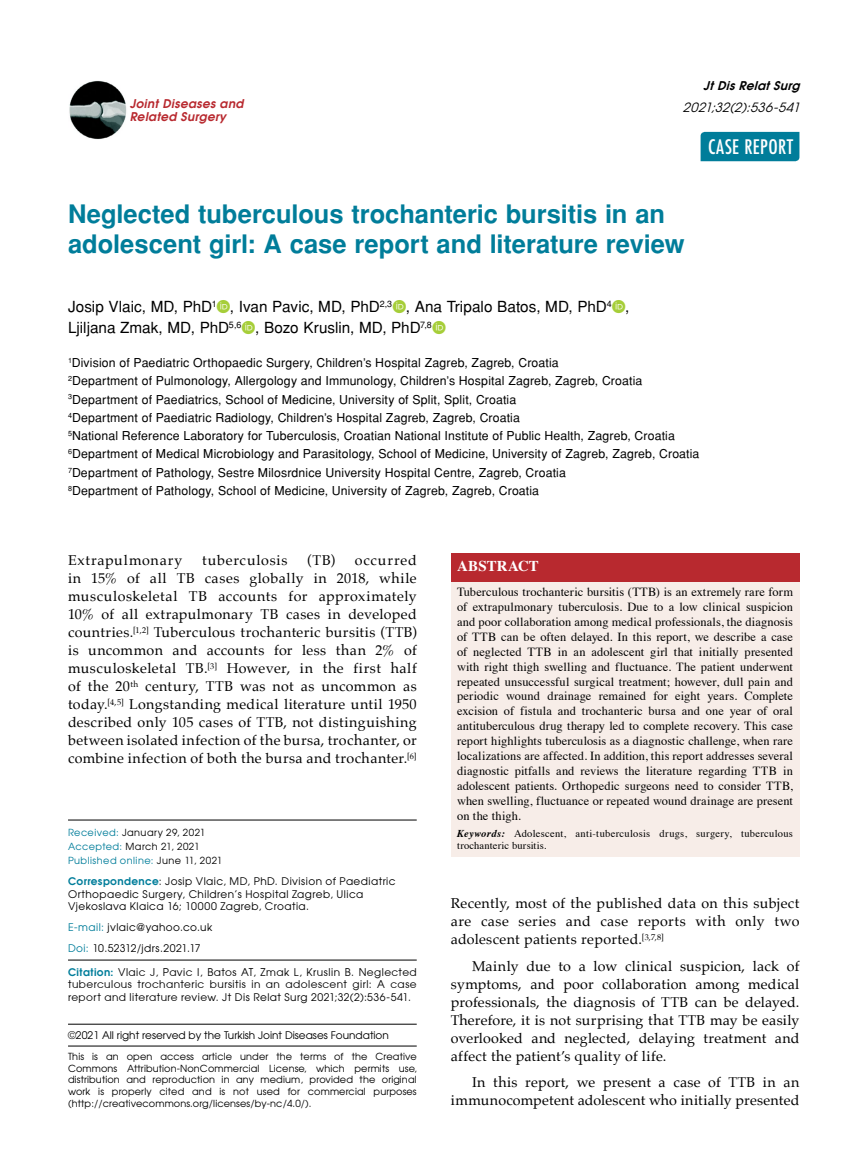
<style>
.page{position:relative;width:859px;height:1170px;background:#fff}
.page>*{position:absolute;margin:0;border:0;box-sizing:border-box;transform-origin:0 0}
.t1{font:700 25.5px/30.6px "Helvetica Tr";color:#007d9a}
.t2{font:500 condensed 19.5px "Futura";letter-spacing:.02em;color:#fff}
.t3{font:15.3px/21.3px "Helvetica Normal Tr";color:#000}
.t4{font:700 15px "Times";letter-spacing:.01em;color:#fff}
.t5{font:14.25px/18px "Palatino";letter-spacing:.025em;color:#000;text-align:justify}
.t6{font:14.25px "Palatino";letter-spacing:.05em;color:#000}
.t7{font:14.25px "Palatino";letter-spacing:.055em;color:#000}
.t8{font:italic 12.75px "Avant Garde Tr";color:#000}
.t9{font:12.45px/14.9px "Times";letter-spacing:.01em;color:#000;text-align:justify}
.t10{font:12.3px/18.3px "Helvetica Normal Tr";letter-spacing:.01em;color:#000}
.t11{font:12px/13.5px "Avant Garde Bold Italic Tr";letter-spacing:.03em;color:#b8292f}
.t12{font:italic 12px "Avant Garde Bold Tr";color:#000}
.t13{font:10.5px/12.3px "Avant Garde Tr";letter-spacing:.04em;color:#000}
.t14{font:10.5px/12.6px "Avant Garde";letter-spacing:.045em;color:#000}
.t15{font:10.5px/12.6px "Times";letter-spacing:.025em;color:#000}
.t16{font:10.5px "Avant Garde Tr";color:#000}
.t17{font:9.75px/11.7px "Avant Garde Tr";letter-spacing:.015em;color:#000;text-align:justify}
.t18{font:9.75px/14.4px "Avant Garde Tr";letter-spacing:.045em;color:#000}
.s1{color:#007d9a}
.s2{font-family:"Avant Garde Bold Tr";color:#007d9a}
.s3{font-family:"Avant Garde"}
.s4{font-weight:700;font-style:italic}
</style>
<div class="page">
<img style="left:69px;top:81px;width:58px;height:58px">
<div style="left:701px;top:132px;width:98px;height:29px;background:#007d9a"></div>
<div style="left:451px;top:580px;width:348px;height:276px;background:#f7ede8"></div>
<div style="left:451px;top:553px;width:348px;height:29px;background:#b8292f"></div>
<hr style="left:68px;top:959px;width:349px;height:1px;background:#000">
<hr style="left:68px;top:819px;width:349px;height:1px;background:#000">
<hr style="left:68px;top:1045px;width:349px;height:1px;background:#000">
<hr style="left:68px;top:1023px;width:349px;height:1px;background:#000">
<p class="t11" style="left:130px;top:96px;width:115px">Joint Diseases and<br>Related Surgery</p>
<p class="t12" style="left:703px;top:77px;width:102px">JtDisRelatSurg</p>
<p class="t8" style="left:683px;top:99px;width:122px">2021;32(2):536-541</p>
<h2 class="t2" style="left:708px;top:135px;width:87px">CASE REPORT</h2>
<h1 class="t1" style="left:68px;top:198px;width:618px">Neglected tuberculous trochanteric bursitis in an adolescent girl: A case report and literature review</h1>
<p class="t3" style="left:68px;top:296px;width:563px">Josip Vlaic, MD, PhD<sup>1</sup> , Ivan Pavic, MD, PhD<sup>2,3</sup> , Ana Tripalo Batos, MD, PhD<sup>4</sup> ,<br>Ljiljana Zmak, MD, PhD<sup>5,6</sup> , Bozo Kruslin, MD, PhD<sup>7,8</sup></p>
<p class="t10" style="left:68px;top:353px;width:633px"><sup>1</sup>Division of Paediatric Orthopaedic Surgery, Children’s Hospital Zagreb, Zagreb, Croatia<br><sup>2</sup>Department of Pulmonology, Allergology and Immunology, Children’s Hospital Zagreb, Zagreb, Croatia <sup>3</sup>Department of Paediatrics, School of Medicine, University of Split, Split, Croatia<br><sup>4</sup>Department of Paediatric Radiology, Children’s Hospital Zagreb, Zagreb, Croatia<br><sup>5</sup>National Reference Laboratory for Tuberculosis, Croatian National Institute of Public Health, Zagreb, Croatia <sup>6</sup>Department of Medical Microbiology and Parasitology, School of Medicine, University of Zagreb, Zagreb, Croatia <sup>7</sup>Department of Pathology, Sestre Milosrdnice University Hospital Centre, Zagreb, Croatia<br><sup>8</sup>Department of Pathology, School of Medicine, University of Zagreb, Zagreb, Croatia</p>
<p class="t6" style="left:68px;top:548px;width:116px">Extrapulmonary</p>
<p class="t7" style="left:202px;top:548px;width:87px">tuberculosis</p>
<p class="t5" style="left:307px;top:551px;width:30px">(TB)</p>
<p class="t5" style="left:68px;top:551px;width:350px;text-indent:287px">occurred in 15% of all TB cases globally in 2018, while musculoskeletal TB accounts for approximately 10% of all extrapulmonary TB cases in developed countries.<sup>[1,2]</sup> Tuberculous trochanteric bursitis (TTB) is uncommon and accounts for less than 2% of musculoskeletal TB.<sup>[3]</sup> However, in the first half of the 20<sup>th</sup> century, TTB was not as uncommon as today.<sup>[4,5]</sup> Longstanding medical literature until 1950 described only 105 cases of TTB, not distinguishing between isolated infection of the bursa, trochanter, or combine infection of both the bursa and trochanter.<sup>[6]</sup></p>
<p class="t18" style="left:68px;top:824px;width:156px"><span class="s1">Received:</span> January 29, 2021<br><span class="s1">Accepted:</span> March 21, 2021<br><span class="s1">Published online:</span> June 11, 2021</p>
<p class="t13" style="left:68px;top:875px;width:329px"><span class="s2">Correspondence</span>: Josip Vlaic, MD, PhD. Division of Paediatric<br>Orthopaedic Surgery, Children’s Hospital Zagreb, Ulica<br>Vjekoslava Klaica 16; 10000 Zagreb, Croatia.</p>
<p class="t13" style="left:68px;top:916px;width:146px;line-height:20.9px"><span class="s1">E-mail:</span> jvlaic@yahoo.co.uk<br><span class="s1">Doi:</span> 10.52312/jdrs.2021.17</p>
<p class="t14" style="left:68px;top:965px;width:350px"><span class="s2">Citation:</span> Vlaic J, Pavic I, Batos AT, Zmak L, Kruslin B. Neglected tuberculous trochanteric bursitis in an adolescent girl: A case</p>
<p class="t13" style="left:68px;top:990px;width:345px"><span class="s3">report and literature review</span>. Jt Dis Relat Surg 2021;32(2):536-541.</p>
<p class="t16" style="left:68px;top:1028px;width:322px">©2021 All right reserved by the Turkish Joint Diseases Foundation</p>
<p class="t17" style="left:68px;top:1050px;width:350px">This is an open access article under the terms of the Creative Commons Attribution-NonCommercial License, which permits use, distribution and reproduction in any medium, provided the original work is properly cited and is not used for commercial purposes (http://creativecommons.org/licenses/by-nc/4.0/).</p>
<p class="t4" style="left:457px;top:551px;width:83px">ABSTRACT</p>
<p class="t9" style="left:457px;top:583px;width:337px">Tuberculous trochanteric bursitis (TTB) is an extremely rare form of extrapulmonary tuberculosis. Due to a low clinical suspicion and poor collaboration among medical professionals, the diagnosis of TTB can be often delayed. In this report, we describe a case of neglected TTB in an adolescent girl that initially presented with right thigh swelling and fluctuance. The patient underwent repeated unsuccessful surgical treatment; however, dull pain and periodic wound drainage remained for eight years. Complete excision of fistula and trochanteric bursa and one year of oral antituberculous drug therapy led to complete recovery. This case report highlights tuberculosis as a diagnostic challenge, when rare localizations are affected. In addition, this report addresses several diagnostic pitfalls and reviews the literature regarding TTB in adolescent patients. Orthopedic surgeons need to consider TTB, when swelling, fluctuance or repeated wound drainage are present on the thigh.</p>
<p class="t15" style="left:457px;top:825px;width:337px"><span class="s4">Keywords:</span> Adolescent, anti-tuberculosis drugs, surgery, tuberculous trochanteric bursitis.</p>
<p class="t5" style="left:451px;top:894px;width:350px">Recently, most of the published data on this subject are case series and case reports with only two adolescent patients reported.<sup>[3,7,8]</sup></p>
<p class="t5" style="left:451px;top:956px;width:350px;text-indent:21px">Mainly due to a low clinical suspicion, lack of symptoms, and poor collaboration among medical professionals, the diagnosis of TTB can be delayed.<br>Therefore, it is not surprising that TTB may be easily overlooked and neglected, delaying treatment and affect the patient’s quality of life.</p>
<p class="t5" style="left:451px;top:1073px;width:350px;text-align:right">In this report, we present a case of TTB in an immunocompetent adolescent who initially presented</p>
</div>
